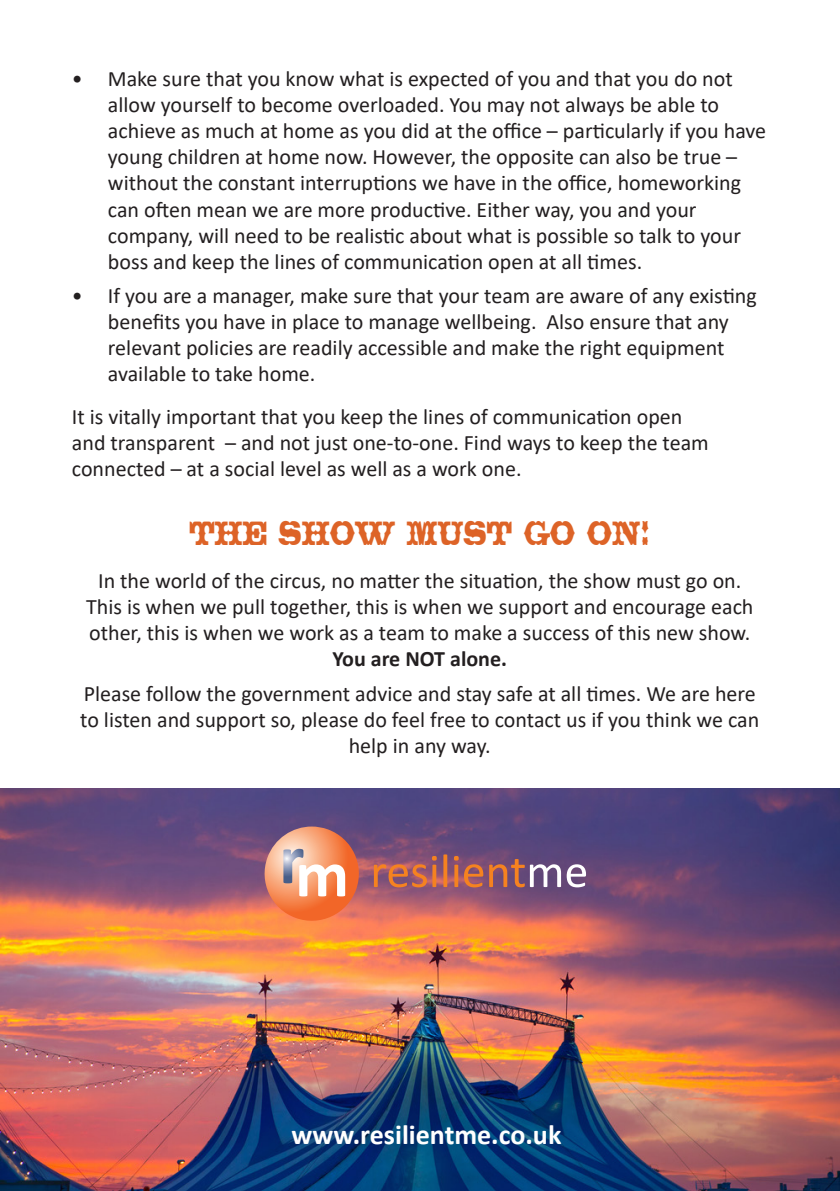
<style>
.page{position:relative;width:840px;height:1191px;background:#fff}
.page>*{position:absolute;margin:0;border:0;box-sizing:border-box;transform-origin:0 0}
.t1{font:34px "Thunderbird BT";color:#dd6327;scale:.5 1}
.t2{font:700 28px "Calibri";color:#fff}
.t3{font:22px/26px "Calibri";color:#231f20}
.s1{font-weight:700}
</style>
<div class="page">
<img style="left:0;top:788px;width:839px;height:403px">
<svg style="left:258px;top:823px;width:329px;height:103px;background:#a96a72"></svg>
<p class="t3" style="left:108px;top:66px;width:659px;text-indent:-36px">• Make sure that you know what is expected of you and that you do not allow yourself to become overloaded. You may not always be able to achieve as much at home as you did at the office – particularly if you have young children at home now. However, the opposite can also be true – without the constant interruptions we have in the office, homeworking can often mean we are more productive. Either way, you and your company, will need to be realistic about what is possible so talk to your boss and keep the lines of communication open at all times.</p>
<p class="t3" style="left:108px;top:282px;width:650px;text-indent:-36px">• If you are a manager, make sure that your team are aware of any existing benefits you have in place to manage wellbeing. Also ensure that any relevant policies are readily accessible and make the right equipment available to take home.</p>
<p class="t3" style="left:72px;top:403px;width:638px">It is vitally important that you keep the lines of communication open and transparent – and not just one-to-one. Find ways to keep the team connected – at a social level as well as a work one.</p>
<p class="t1" style="left:189px;top:509px;width:922px">THE SHOW MUST GO ON!</p>
<p class="t3" style="left:86px;top:567px;width:668px;text-align:center">In the world of the circus, no matter the situation, the show must go on.<br>This is when we pull together, this is when we support and encourage each other, this is when we work as a team to make a success of this new show.<br><span class="s1">You are NOT alone.</span></p>
<p class="t3" style="left:80px;top:680px;width:680px;text-align:center">Please follow the government advice and stay safe at all times. We are here to listen and support so, please do feel free to contact us if you think we can help in any way.</p>
<p class="t2" style="left:291px;top:1114px;width:271px">www.resilientme.co.uk</p>
</div>
